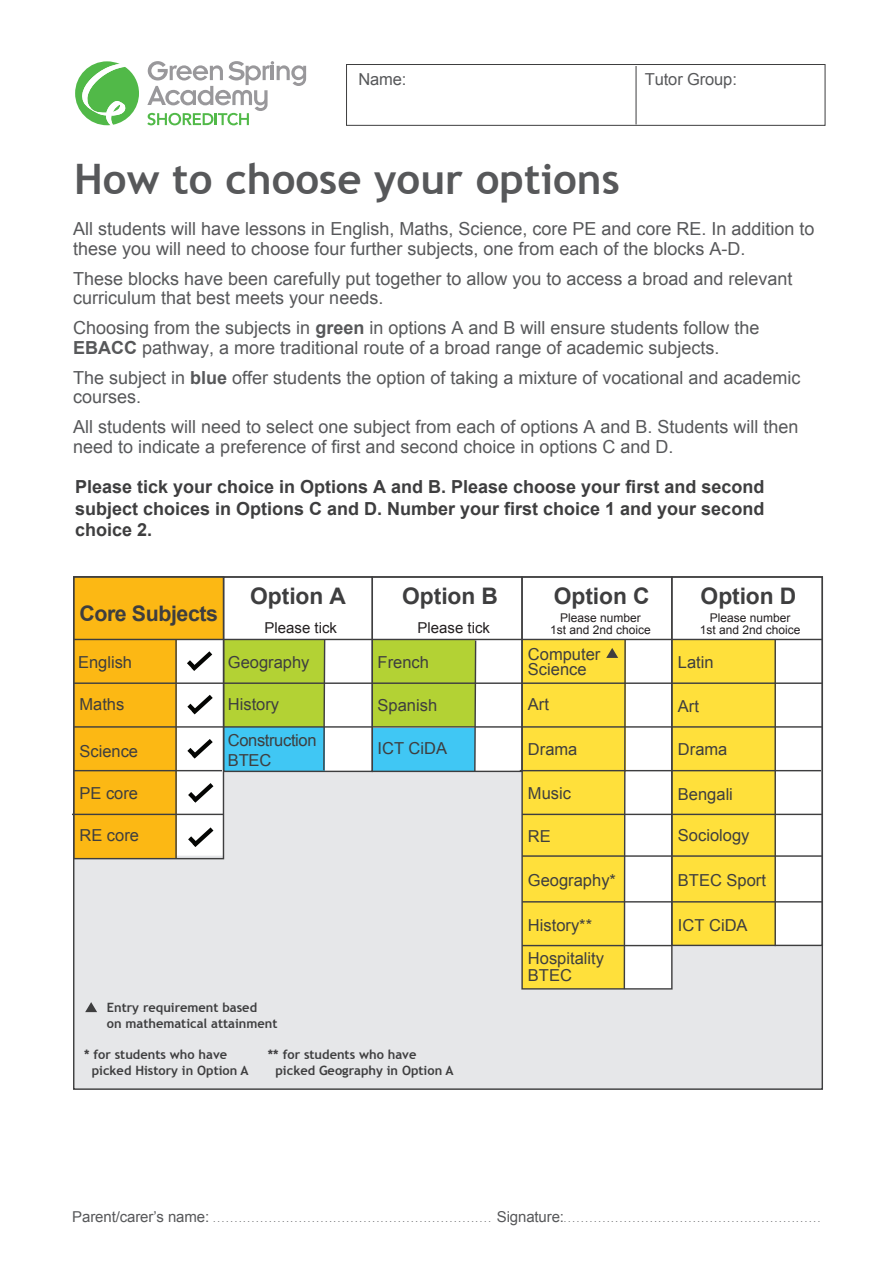
<style>
.page{position:relative;width:893px;height:1263px;background:#fff}
.page>*{position:absolute;margin:0;border:0;box-sizing:border-box;transform-origin:0 0}
.t1{font:700 42px "Trebuchet MS";color:#57585a}
.t2{font:700 22.8px "Arial";letter-spacing:-.005em;color:#3e3e3f}
.t3{font:700 21.3px "Arial";letter-spacing:-.02em;color:#3e3e3f}
.t4{font:18px/19.5px "Arial";color:#57585a}
.t5{font:700 18px/21.6px "Arial";color:#3e3e3f;text-align:justify}
.t6{font:16.5px/15px "Arial";color:#3e3e3f}
.t7{font:16.5px "Arial";letter-spacing:-.01em;color:#57585a}
.t8{font:16.5px/19.8px "Arial";letter-spacing:-.02em;color:#3e3e3f}
.t9{font:15px "Arial";color:#231f20}
.t10{font:700 12.9px/15.5px "Trebuchet MS";color:#3e3e3f}
.t11{font:12px/12px "Arial";color:#231f20;text-align:center}
.t12{font:9px "Arial";color:#57585a}
.s1{font-weight:700}
.s2{font-size:15px}
</style>
<div class="page">
<div style="left:346px;top:64px;width:479px;height:62px;border:1px solid #3e3e3f"></div>
<hr style="left:636px;top:66px;width:1px;height:59px;background:#3e3e3f">
<svg style="left:75px;top:61px;width:64px;height:64px"></svg>
<svg style="left:147px;top:61px;width:159px;height:64px"></svg>
<svg style="left:75px;top:771px;width:746px;height:317px;background:#e8e9ea"></svg>
<div style="left:74px;top:639px;width:102px;height:220px;background:#fcb814"></div>
<div style="left:223px;top:639px;width:101px;height:88px;background:#b3d234"></div>
<div style="left:223px;top:727px;width:102px;height:44px;background:#40c7f4"></div>
<div style="left:372px;top:728px;width:103px;height:43px;background:#40c7f4"></div>
<div style="left:372px;top:639px;width:103px;height:87px;background:#b3d234"></div>
<div style="left:523px;top:639px;width:103px;height:133px;background:#ffe03b"></div>
<div style="left:522px;top:772px;width:102px;height:217px;background:#ffe03b"></div>
<div style="left:672px;top:639px;width:103px;height:176px;background:#ffe03b"></div>
<div style="left:672px;top:771px;width:103px;height:175px;background:#ffe03b"></div>
<div style="left:74px;top:577px;width:149px;height:62px;background:#fcb814"></div>
<svg style="left:187px;top:694px;width:26px;height:21px"></svg>
<svg style="left:187px;top:651px;width:26px;height:20px"></svg>
<svg style="left:187px;top:739px;width:26px;height:20px"></svg>
<svg style="left:184px;top:779px;width:34px;height:28px"></svg>
<svg style="left:184px;top:823px;width:34px;height:28px"></svg>
<div style="left:73px;top:576px;width:151px;height:283px;border:1px solid #3e3e3f"></div>
<div style="left:223px;top:576px;width:150px;height:196px;border:1px solid #3e3e3f"></div>
<div style="left:372px;top:576px;width:151px;height:196px;border:1px solid #3e3e3f"></div>
<div style="left:521px;top:576px;width:152px;height:413px;border:1px solid #3e3e3f"></div>
<div style="left:671px;top:576px;width:152px;height:370px;border:1px solid #3e3e3f"></div>
<hr style="left:74px;top:639px;width:748px;height:1px;background:#3e3e3f">
<svg style="left:322px;top:638px;width:4px;height:134px"></svg>
<hr style="left:74px;top:682px;width:748px;height:2px;background:#3e3e3f">
<hr style="left:74px;top:726px;width:748px;height:2px;background:#3e3e3f">
<hr style="left:74px;top:770px;width:148px;height:1px;background:#3e3e3f">
<hr style="left:520px;top:770px;width:301px;height:1px;background:#3e3e3f">
<hr style="left:522px;top:814px;width:300px;height:1px;background:#3e3e3f">
<hr style="left:72px;top:814px;width:151px;height:1px;background:#3e3e3f">
<hr style="left:522px;top:855px;width:300px;height:2px;background:#3e3e3f">
<hr style="left:522px;top:901px;width:300px;height:1px;background:#3e3e3f">
<hr style="left:522px;top:945px;width:150px;height:1px;background:#3e3e3f">
<svg style="left:473px;top:640px;width:4px;height:133px"></svg>
<hr style="left:774px;top:639px;width:2px;height:307px;background:#3e3e3f">
<hr style="left:175px;top:639px;width:2px;height:219px;background:#3e3e3f">
<svg style="left:85px;top:1002px;width:12px;height:10px"></svg>
<svg style="left:606px;top:638px;width:21px;height:352px"></svg>
<p class="t7" style="left:358px;top:69px;width:50px">Name:</p>
<p class="t7" style="left:645px;top:69px;width:94px">Tutor Group:</p>
<h1 class="t1" style="left:74px;top:153px;width:547px">How to choose your options</h1>
<p class="t4" style="left:73px;top:219px;width:743px">All students will have lessons in English, Maths, Science, core PE and core RE. In addition to these you will need to choose four further subjects, one from each of the blocks A-D.</p>
<p class="t4" style="left:73px;top:269px;width:721px">These blocks have been carefully put together to allow you to access a broad and relevant curriculum that best meets your needs.</p>
<p class="t4" style="left:73px;top:318px;width:688px">Choosing from the subjects in <span class="s1">green</span> in options A and B will ensure students follow the<br><span class="s1">EBACC</span> pathway, a more traditional route of a broad range of academic subjects.</p>
<p class="t4" style="left:73px;top:368px;width:729px">The subject in <span class="s1">blue</span> offer students the option of taking a mixture of vocational and academic courses.</p>
<p class="t4" style="left:73px;top:417px;width:727px">All students will need to select one subject from each of options A and B. Students will then need to indicate a preference of first and second choice in options C and D.</p>
<p class="t5" style="left:75px;top:476px;width:691px">Please tick your choice in Options A and B. Please choose your first and second subject choices in Options C and D. Number your first choice 1 and your second choice 2.</p>
<p class="t3" style="left:79px;top:599px;width:140px">Core Subjects</p>
<p class="t6" style="left:78px;top:654px;width:56px">English</p>
<p class="t6" style="left:79px;top:697px;width:46px">Maths</p>
<p class="t6" style="left:79px;top:744px;width:60px">Science</p>
<p class="t6" style="left:79px;top:786px;width:60px">PE core</p>
<p class="t6" style="left:79px;top:828px;width:61px">RE core</p>
<p class="t2" style="left:250px;top:581px;width:97px">Option A</p>
<p class="t2" style="left:402px;top:581px;width:97px">Option B</p>
<p class="t2" style="left:554px;top:581px;width:97px">Option C</p>
<p class="t2" style="left:701px;top:581px;width:97px">Option D</p>
<p class="t9" style="left:265px;top:617px;width:74px">Please tick</p>
<p class="t9" style="left:418px;top:617px;width:74px">Please tick</p>
<p class="t11" style="left:550px;top:612px;width:102px">Please number<br>1st and 2nd choice</p>
<p class="t11" style="left:700px;top:612px;width:102px">Please number<br>1st and 2nd choice</p>
<p class="t6" style="left:228px;top:654px;width:83px">Geography</p>
<p class="t6" style="left:228px;top:697px;width:53px">History</p>
<p class="t6" style="left:378px;top:655px;width:53px">French</p>
<p class="t6" style="left:378px;top:698px;width:61px">Spanish</p>
<p class="t8" style="left:228px;top:731px;width:90px">Construction<br>BTEC</p>
<p class="t6" style="left:378px;top:741px;width:71px">ICT CiDA</p>
<p class="t6" style="left:528px;top:646px;width:74px">Computer<br>Science</p>
<p class="t6" style="left:528px;top:697px;width:23px">Art</p>
<p class="t6" style="left:528px;top:742px;width:51px">Drama</p>
<p class="t6" style="left:678px;top:654px;width:37px">Latin</p>
<p class="t6" style="left:678px;top:699px;width:23px">Art</p>
<p class="t6" style="left:678px;top:741px;width:51px">Drama</p>
<p class="t6" style="left:528px;top:786px;width:45px">Music</p>
<p class="t6" style="left:678px;top:786px;width:57px">Bengali</p>
<p class="t6" style="left:528px;top:829px;width:24px">RE</p>
<p class="t6" style="left:528px;top:873px;width:90px">Geography*</p>
<p class="t6" style="left:528px;top:917px;width:66px">History**</p>
<p class="t6" style="left:528px;top:950px;width:78px;line-height:16.5px">Hospitality<br>BTEC</p>
<p class="t6" style="left:678px;top:827px;width:73px">Sociology</p>
<p class="t6" style="left:678px;top:873px;width:90px">BTEC Sport</p>
<p class="t6" style="left:678px;top:918px;width:71px">ICT CiDA</p>
<p class="t10" style="left:107px;top:1000px;width:172px">Entry requirement based<br>on mathematical attainment</p>
<p class="t10" style="left:92px;top:1047px;width:158px;text-indent:-8px">* for students who have picked History in Option A</p>
<p class="t10" style="left:275px;top:1047px;width:180px;text-indent:-8px">** for students who have picked Geography in Option A</p>
<p class="t12" style="left:72px;top:1213px;width:749px"><span class="s2">Parent/carer’s name:</span> ................................................................. <span class="s2">Signature:</span>............................................................</p>
</div>
